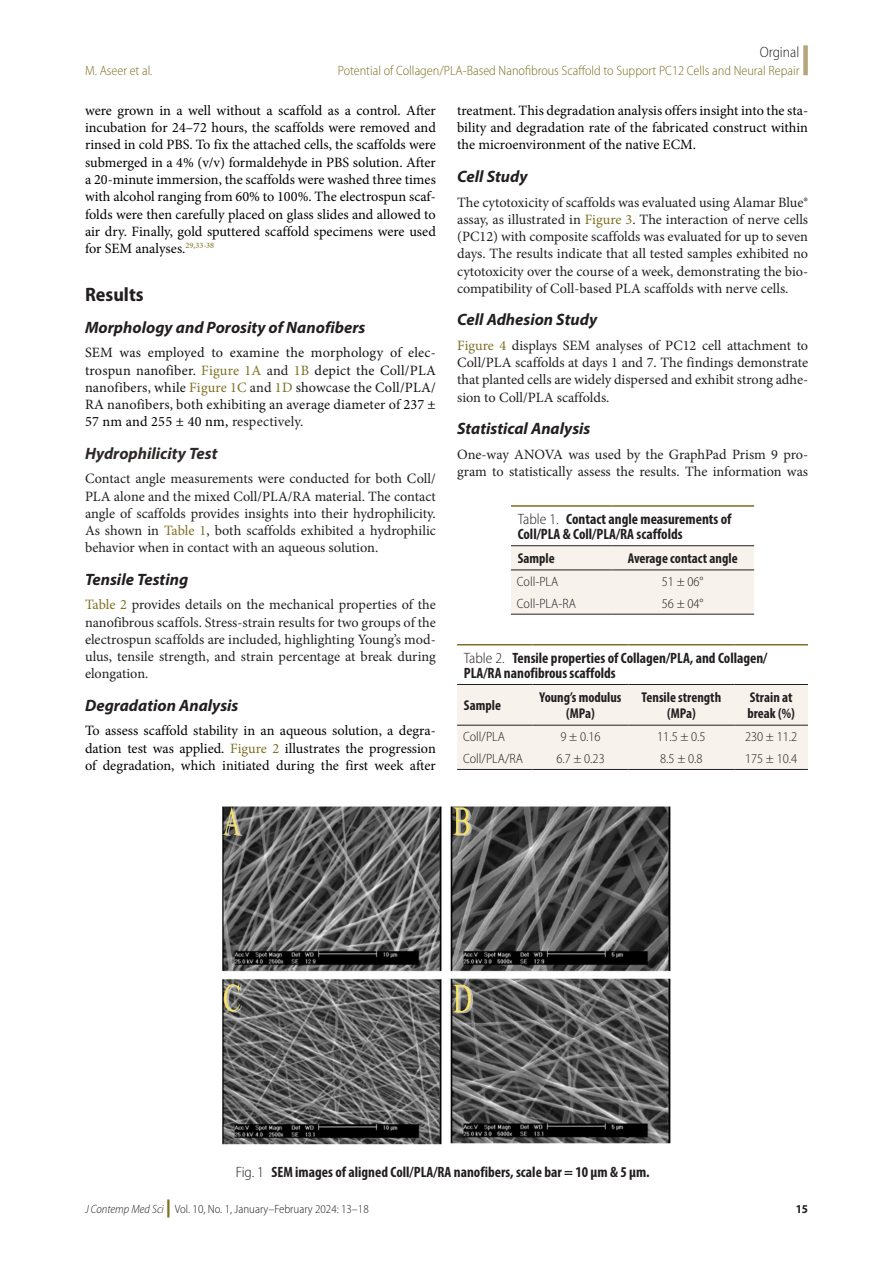
<style>
.page{position:relative;width:893px;height:1263px;background:#fff}
.page>*{position:absolute;margin:0;border:0;box-sizing:border-box;transform-origin:0 0}
.t1{font:700 semi-condensed 19.5px "Myriad Pro";color:#231f20}
.H2_Stack{font:italic 700 16.5px "Myriad Pro";color:#231f20}
.t2{font:italic 700 16.5px "Myriad Pro";color:#2f2828}
.Table_Fig_Box_Title{font:700 condensed 15px/15px "Myriad Pro";color:#231f20}
.t3{font:300 semi-condensed 15px "Myriad Pro";color:#231f20}
.Txf{font:14.25px/17.2px "Minion Pro";color:#231f20;text-align:justify}
.Txf-2{font:14.25px/17.2px "Minion Pro";color:#000;text-align:justify}
.Txf-3{font:14.25px/17.2px "Minion Pro";letter-spacing:.015em;color:#131413;text-align:justify}
.Table_Head_L_align{font:700 condensed 14.25px/16.5px "Myriad Pro";color:#231f20;text-align:center}
.Table_Tx{font:300 semi-condensed 13.5px "Myriad Pro";color:#231f20}
.t4{font:300 semi-condensed 13.5px "Myriad Pro";color:#7e6f22}
.t5{font:300 semi-condensed 12px "Myriad Pro";color:#231f20}
.t6{font:700 semi-condensed 12px "Myriad Pro";color:#231f20}
.s1{color:#7e6f22}
.s2{color:#231f20}
.s3{color:#000}
.s4{font-weight:300;font-stretch:semi-condensed}
.s5{font-style:italic}
.s6{font-weight:900;font-stretch:normal;font-size:18px;color:#7e6f22}
</style>
<div class="page">
<div style="left:803px;top:45px;width:5px;height:30px;background:#b4a678"></div>
<img style="left:222px;top:806px;width:449px;height:339px">
<div style="left:511px;top:546px;width:243px;height:68px;background:#f7f2ec"></div>
<hr style="left:511px;top:505px;width:100px;height:2px;background:#7e6f22">
<hr style="left:611px;top:505px;width:143px;height:2px;background:#7e6f22">
<hr style="left:511px;top:545px;width:100px;height:1px;background:#231f20">
<hr style="left:611px;top:545px;width:143px;height:1px;background:#231f20">
<hr style="left:511px;top:569px;width:100px;height:1px;background:#231f20">
<hr style="left:611px;top:569px;width:143px;height:1px;background:#231f20">
<hr style="left:511px;top:614px;width:100px;height:1px;background:#231f20">
<hr style="left:611px;top:614px;width:143px;height:1px;background:#231f20">
<div style="left:457px;top:685px;width:351px;height:84px;background:#f7f2ec"></div>
<hr style="left:457px;top:644px;width:76px;height:1px;background:#7e6f22">
<hr style="left:532px;top:644px;width:96px;height:1px;background:#7e6f22">
<hr style="left:628px;top:644px;width:106px;height:1px;background:#7e6f22">
<hr style="left:734px;top:644px;width:74px;height:1px;background:#7e6f22">
<hr style="left:457px;top:769px;width:76px;height:1px;background:#231f20">
<hr style="left:532px;top:769px;width:96px;height:1px;background:#231f20">
<hr style="left:628px;top:769px;width:106px;height:1px;background:#231f20">
<hr style="left:734px;top:769px;width:74px;height:1px;background:#231f20">
<hr style="left:457px;top:684px;width:76px;height:1px;background:#231f20">
<hr style="left:532px;top:684px;width:96px;height:1px;background:#231f20">
<hr style="left:628px;top:684px;width:106px;height:1px;background:#231f20">
<hr style="left:734px;top:684px;width:74px;height:1px;background:#231f20">
<hr style="left:457px;top:725px;width:76px;height:1px;background:#231f20">
<hr style="left:532px;top:725px;width:96px;height:1px;background:#231f20">
<hr style="left:628px;top:725px;width:106px;height:1px;background:#231f20">
<hr style="left:734px;top:725px;width:74px;height:1px;background:#231f20">
<p class="t4" style="left:85px;top:62px;width:69px">M. Aseer et al.</p>
<p class="t3" style="left:760px;top:43px;width:41px">Orginal</p>
<p class="t4" style="left:338px;top:62px;width:463px">Potential of Collagen/PLA-Based Nanofibrous Scaffold to Support PC12 Cells and Neural Repair</p>
<p class="Txf-2" style="left:85px;top:102px;width:352px">were grown in a well without a scaffold as a control. After incubation for 24–72 hours, the scaffolds were removed and rinsed in cold PBS. To fix the attached cells, the scaffolds were submerged in a 4% (v/v) formaldehyde in PBS solution. After a 20-minute immersion, the scaffolds were washed three times with alcohol ranging from 60% to 100%. The electrospun scaf&shy;folds were then carefully placed on glass slides and allowed to air dry. Finally, gold sputtered scaffold specimens were used for SEM analyses.<sup>29,33-38</sup></p>
<h1 class="t1" style="left:85px;top:284px;width:60px">Results</h1>
<p class="H2_Stack" style="left:85px;top:316px;width:282px">Morphology and Porosity of Nanofibers</p>
<p class="Txf-3" style="left:85px;top:344px;width:352px">SEM was employed to examine the morphology of elec&shy;trospun nanofiber. <span class="s1">Figure 1A</span> <span class="s2">and</span> <span class="s1">1B</span> depict the Coll/PLA nanofibers, while <span class="s1">Figure 1C</span> <span class="s2">and</span> <span class="s1">1D</span> showcase the Coll/PLA/ RA nanofibers, both exhibiting an average diameter of <span class="s3">237 ± 57 nm and 255 ± 40 nm,</span> <span class="s2">respectively.</span></p>
<h2 class="t2" style="left:85px;top:442px;width:134px">Hydrophilicity Test</h2>
<p class="Txf" style="left:85px;top:470px;width:352px">Contact angle measurements were conducted for both Coll/ PLA alone and the mixed Coll/PLA/RA material. The contact angle of scaffolds provides insights into their hydrophilicity.<br>As shown in <span class="s1">Table 1</span>, both scaffolds exhibited a hydrophilic behavior when in contact with an aqueous solution.</p>
<h2 class="H2_Stack" style="left:85px;top:568px;width:105px">Tensile Testing</h2>
<p class="Txf" style="left:85px;top:596px;width:352px"><span class="s1">Table 2</span> provides details on the mechanical properties of the nanofibrous scaffols. Stress-strain results for two groups of the electrospun scaffolds are included, highlighting Young’s mod&shy;ulus, tensile strength, and strain percentage at break during elongation.</p>
<h2 class="H2_Stack" style="left:85px;top:694px;width:155px">Degradation Analysis</h2>
<p class="Txf-2" style="left:85px;top:722px;width:352px">To assess scaffold stability in an aqueous solution, a degra&shy;dation test was applied. <span class="s1">Figure 2</span> illustrates the progression of degradation, which initiated during the first week after</p>
<p class="Txf-2" style="left:457px;top:102px;width:353px">treatment. This degradation analysis offers insight into the sta&shy;bility and degradation rate of the fabricated construct within the microenvironment of the native ECM.</p>
<h2 class="H2_Stack" style="left:457px;top:165px;width:72px">Cell Study</h2>
<p class="Txf" style="left:457px;top:193px;width:353px">The cytotoxicity of scaffolds was evaluated using Alamar Blue® assay, as illustrated in <span class="s1">Figure 3</span>. The interaction of nerve cells (PC12) with composite scaffolds was evaluated for up to seven days. The results indicate that all tested samples exhibited no cytotoxicity over the course of a week, demonstrating the bio&shy;compatibility of Coll-based PLA scaffolds with nerve cells.</p>
<h2 class="H2_Stack" style="left:457px;top:309px;width:142px">Cell Adhesion Study</h2>
<p class="Txf" style="left:457px;top:337px;width:353px"><span class="s1">Figure 4</span> displays SEM analyses of PC12 cell attachment to Coll/PLA scaffolds at days 1 and 7. The findings demonstrate that planted cells are widely dispersed and exhibit strong adhe&shy;sion to Coll/PLA scaffolds.</p>
<h2 class="H2_Stack" style="left:457px;top:417px;width:135px">Statistical Analysis</h2>
<p class="Txf" style="left:457px;top:445px;width:353px">One-way ANOVA was used by the GraphPad Prism 9 pro&shy;gram to statistically assess the results. The information was</p>
<p class="Table_Fig_Box_Title" style="left:518px;top:511px;width:215px"><span class="s4">Table 1.</span> Contact angle measurements of<br>Coll/PLA &amp; Coll/PLA/RA scaffolds</p>
<p class="Table_Head_L_align" style="left:518px;top:550px;width:39px">Sample</p>
<p class="Table_Head_L_align" style="left:628px;top:550px;width:111px">Average contact angle</p>
<p class="Table_Tx" style="left:517px;top:573px;width:43px">Coll-PLA</p>
<p class="Table_Tx" style="left:662px;top:573px;width:43px">51 ± 06°</p>
<p class="Table_Tx" style="left:517px;top:596px;width:61px">Coll-PLA-RA</p>
<p class="Table_Tx" style="left:662px;top:596px;width:43px">56 ± 04°</p>
<p class="Table_Fig_Box_Title" style="left:464px;top:650px;width:305px"><span class="s4">Table 2.</span> Tensile properties of Collagen/PLA, and Collagen/<br>PLA/RA nanofibrous scaffolds</p>
<p class="Table_Head_L_align" style="left:464px;top:697px;width:39px">Sample</p>
<p class="Table_Head_L_align" style="left:539px;top:689px;width:84px">Young’s modulus (MPa)</p>
<p class="Table_Head_L_align" style="left:642px;top:689px;width:81px">Tensile strength</p>
<p class="Table_Head_L_align" style="left:747px;top:689px;width:49px;text-align:left">Strain at break (%)</p>
<p class="Table_Head_L_align" style="left:667px;top:705px;width:30px">(MPa)</p>
<p class="Table_Tx" style="left:463px;top:729px;width:43px">Coll/PLA</p>
<p class="Table_Tx" style="left:560px;top:729px;width:42px">9 ± 0.16</p>
<p class="Table_Tx" style="left:657px;top:729px;width:50px">11.5 ± 0.5</p>
<p class="Table_Tx" style="left:745px;top:729px;width:54px">230 ± 11.2</p>
<p class="Table_Tx" style="left:463px;top:751px;width:61px">Coll/PLA/RA</p>
<p class="Table_Tx" style="left:556px;top:751px;width:50px">6.7 ± 0.23</p>
<p class="Table_Tx" style="left:660px;top:751px;width:44px">8.5 ± 0.8</p>
<p class="Table_Tx" style="left:745px;top:751px;width:54px">175 ± 10.4</p>
<p class="Table_Fig_Box_Title" style="left:236px;top:1164px;width:415px"><span class="s4">Fig. 1</span> SEM images of aligned Coll/PLA/RA nanofibers, scale bar = 10 μm &amp; 5 μm.</p>
<p class="t5" style="left:85px;top:1201px;width:285px"><span class="s5">J Contemp Med Sci</span> <span class="s6">|</span> Vol. 10, No. 1, January–February 2024: 13–18</p>
<p class="t6" style="left:796px;top:1202px;width:14px">15</p>
</div>
